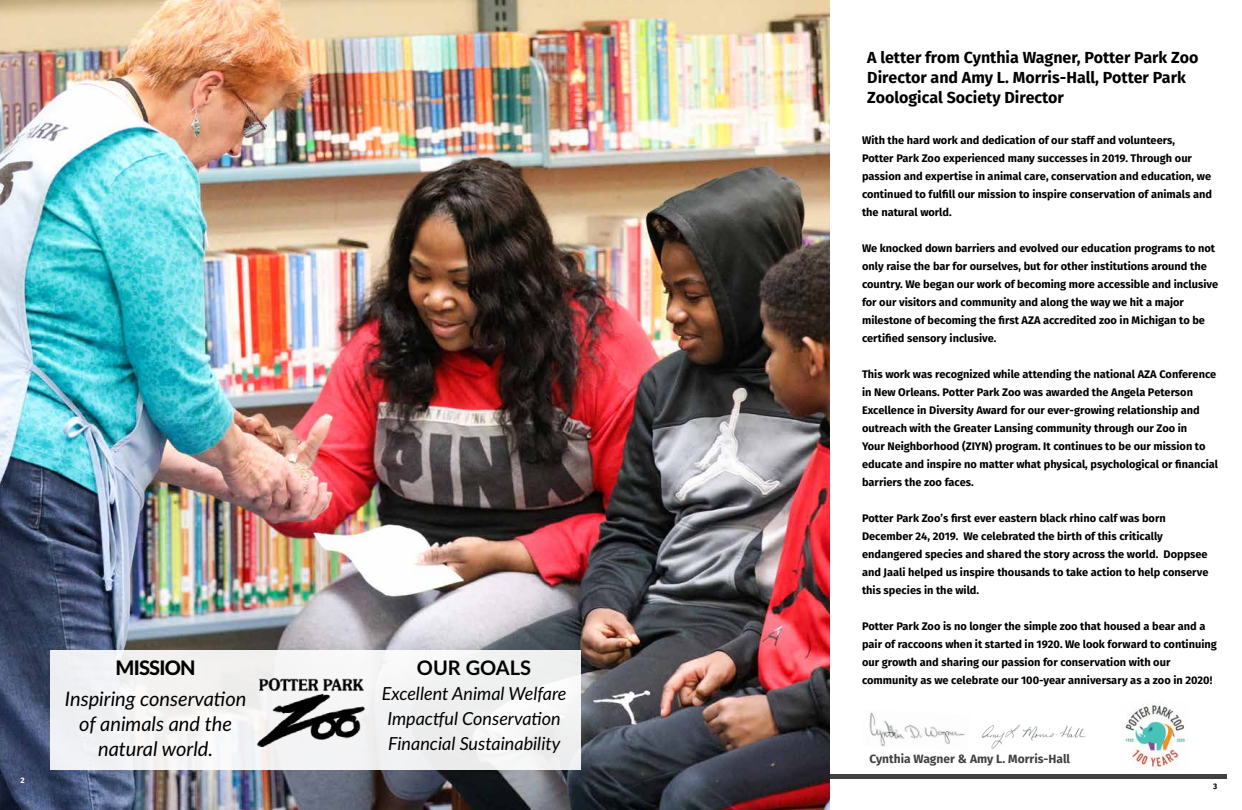
<style>
.page{position:relative;width:1242px;height:810px;background:#fff}
.page>*{position:absolute;margin:0;border:0;box-sizing:border-box;transform-origin:0 0}
.t1{font:italic 20px/25px "Lato";color:#000;text-align:center}
.t2{font:700 20px "Lato";color:#000}
.t3{font:800 20px "Lato";letter-spacing:-.04em;color:#000}
.t4{font:italic 18px/25px "Lato";color:#000;text-align:center}
.t5{font:700 16px/20px "Fira Sans";color:#000}
.t6{font:700 12px "Fira Sans";color:#414042}
.t7{font:700 11px/18px "Fira Sans";color:#000}
.t8{font:700 8px "Fira Sans";color:#000}
.t9{font:700 8px "Fira Sans";color:#fff}
</style>
<div class="page">
<hr style="left:702px;top:775px;width:525px;height:4px;background:#414042">
<img style="left:869px;top:712px;width:96px;height:35px">
<img style="left:981px;top:724px;width:105px;height:25px">
<img style="left:1124px;top:702px;width:62px;height:67px">
<img style="left:0;top:0;width:829px;height:810px">
<div style="left:50px;top:650px;width:530px;height:120px;background:#f2f2f3"></div>
<img style="left:251px;top:678px;width:114px;height:72px">
<p class="t9" style="left:21px;top:774px;width:6px">2</p>
<h1 class="t3" style="left:116px;top:653px;width:82px">MISSION</h1>
<h1 class="t1" style="left:65px;top:686px;width:183px">Inspiring conservation of animals and the natural world.</h1>
<h1 class="t2" style="left:417px;top:653px;width:116px">OUR GOALS</h1>
<h2 class="t4" style="left:382px;top:680px;width:186px">Excellent Animal Welfare<br>Impactful Conservation<br>Financial Sustainability</h2>
<h3 class="t5" style="left:867px;top:47px;width:333px">A letter from Cynthia Wagner, Potter Park Zoo<br>Director and Amy L. Morris-Hall, Potter Park<br>Zoological Society Director</h3>
<p class="t7" style="left:862px;top:131px;width:352px">With the hard work and dedication of our staff and volunteers,<br>Potter Park Zoo experienced many successes in 2019. Through our passion and expertise in animal care, conservation and education, we continued to fulfill our mission to inspire conservation of animals and the natural world.</p>
<p class="t7" style="left:862px;top:239px;width:358px">We knocked down barriers and evolved our education programs to not only raise the bar for ourselves, but for other institutions around the country. We began our work of becoming more accessible and inclusive for our visitors and community and along the way we hit a major milestone of becoming the first AZA accredited zoo in Michigan to be certified sensory inclusive.</p>
<p class="t7" style="left:862px;top:365px;width:358px">This work was recognized while attending the national AZA Conference in New Orleans. Potter Park Zoo was awarded the Angela Peterson Excellence in Diversity Award for our ever-growing relationship and outreach with the Greater Lansing community through our Zoo in<br>Your Neighborhood (ZIYN) program. It continues to be our mission to educate and inspire no matter what physical, psychological or financial barriers the zoo faces.</p>
<p class="t7" style="left:862px;top:509px;width:348px">Potter Park Zoo’s first ever eastern black rhino calf was born December 24, 2019. We celebrated the birth of this critically endangered species and shared the story across the world. Doppsee and Jaali helped us inspire thousands to take action to help conserve this species in the wild.</p>
<p class="t7" style="left:862px;top:617px;width:356px">Potter Park Zoo is no longer the simple zoo that housed a bear and a pair of raccoons when it started in 1920. We look forward to continuing our growth and sharing our passion for conservation with our community as we celebrate our 100-year anniversary as a zoo in 2020!</p>
<p class="t6" style="left:869px;top:750px;width:202px">Cynthia Wagner &amp; Amy L. Morris-Hall</p>
<p class="t8" style="left:1213px;top:781px;width:6px">3</p>
</div>
